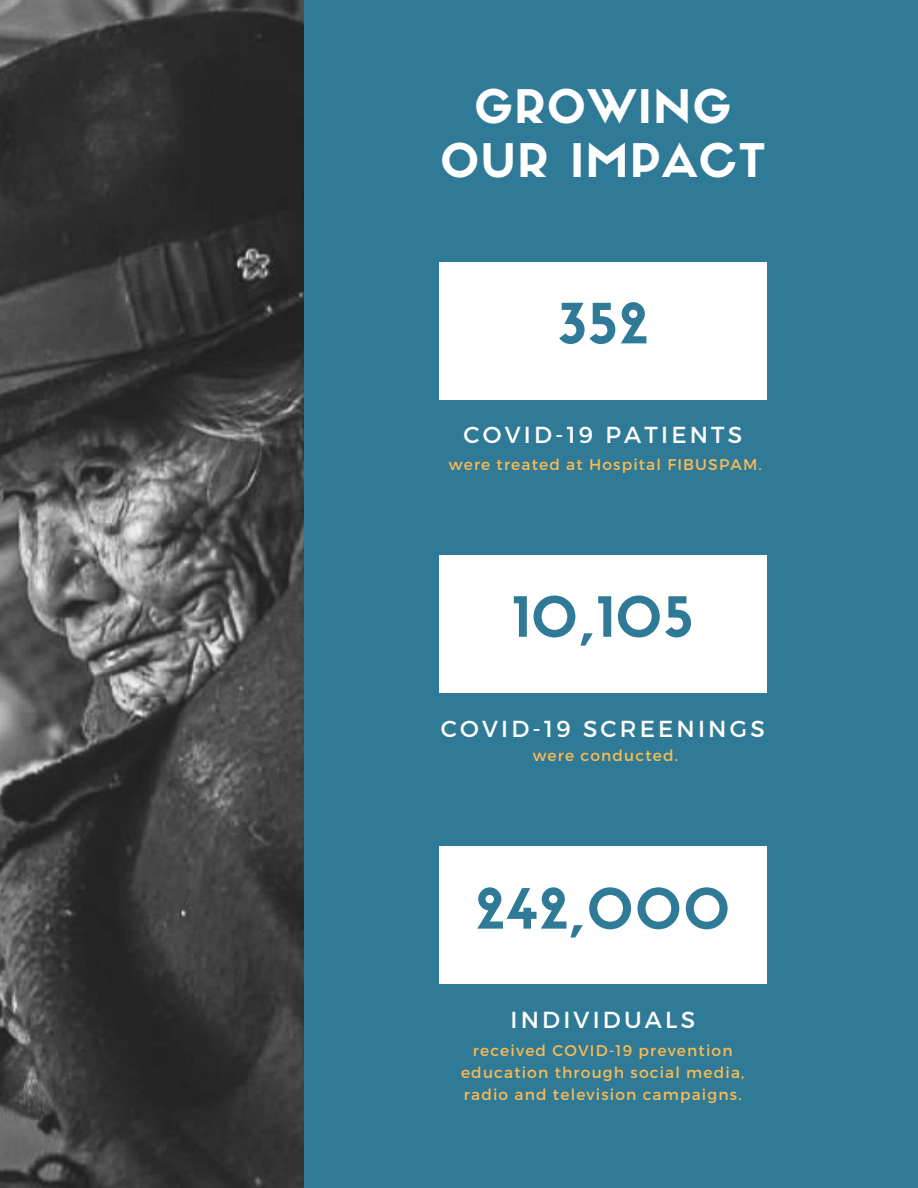
<style>
.page{position:relative;width:918px;height:1188px;background:#2f7a96}
.page>*{position:absolute;margin:0;border:0;box-sizing:border-box;transform-origin:0 0}
.t1{font:54.45px "Sifonn Basic";letter-spacing:.035em;color:#2f7a96}
.t2{font:45.45px/54px "Sifonn Basic";letter-spacing:.035em;color:#fff;text-align:center}
.t3{font:23.1px "Montserrat";letter-spacing:.135em;color:#fff}
.t4{font:15.45px/22.2px "Montserrat";letter-spacing:.075em;color:#fcbb52;text-align:center}
</style>
<div class="page">
<img style="left:0;top:0;width:304px;height:1187px">
<div style="left:439px;top:847px;width:327px;height:137px;background:#fff"></div>
<div style="left:439px;top:556px;width:327px;height:137px;background:#fff"></div>
<div style="left:439px;top:262px;width:327px;height:138px;background:#fff"></div>
<h2 class="t2" style="left:440px;top:85px;width:326px">GROWING<br>OUR IMPACT</h2>
<h1 class="t1" style="left:558px;top:303px;width:91px">352</h1>
<h3 class="t3" style="left:463px;top:420px;width:280px">COVID-19 PATIENTS</h3>
<p class="t4" style="left:449px;top:453px;width:315px">were treated at Hospital FIBUSPAM.</p>
<h1 class="t1" style="left:513px;top:596px;width:182px">10,105</h1>
<h3 class="t3" style="left:441px;top:713px;width:325px">COVID-19 SCREENINGS</h3>
<p class="t4" style="left:533px;top:744px;width:147px">were conducted.</p>
<h1 class="t1" style="left:476px;top:888px;width:256px">242,000</h1>
<h3 class="t3" style="left:511px;top:1004px;width:186px">INDIVIDUALS</h3>
<p class="t4" style="left:461px;top:1039px;width:285px">received COVID-19 prevention education through social media, radio and television campaigns.</p>
</div>
